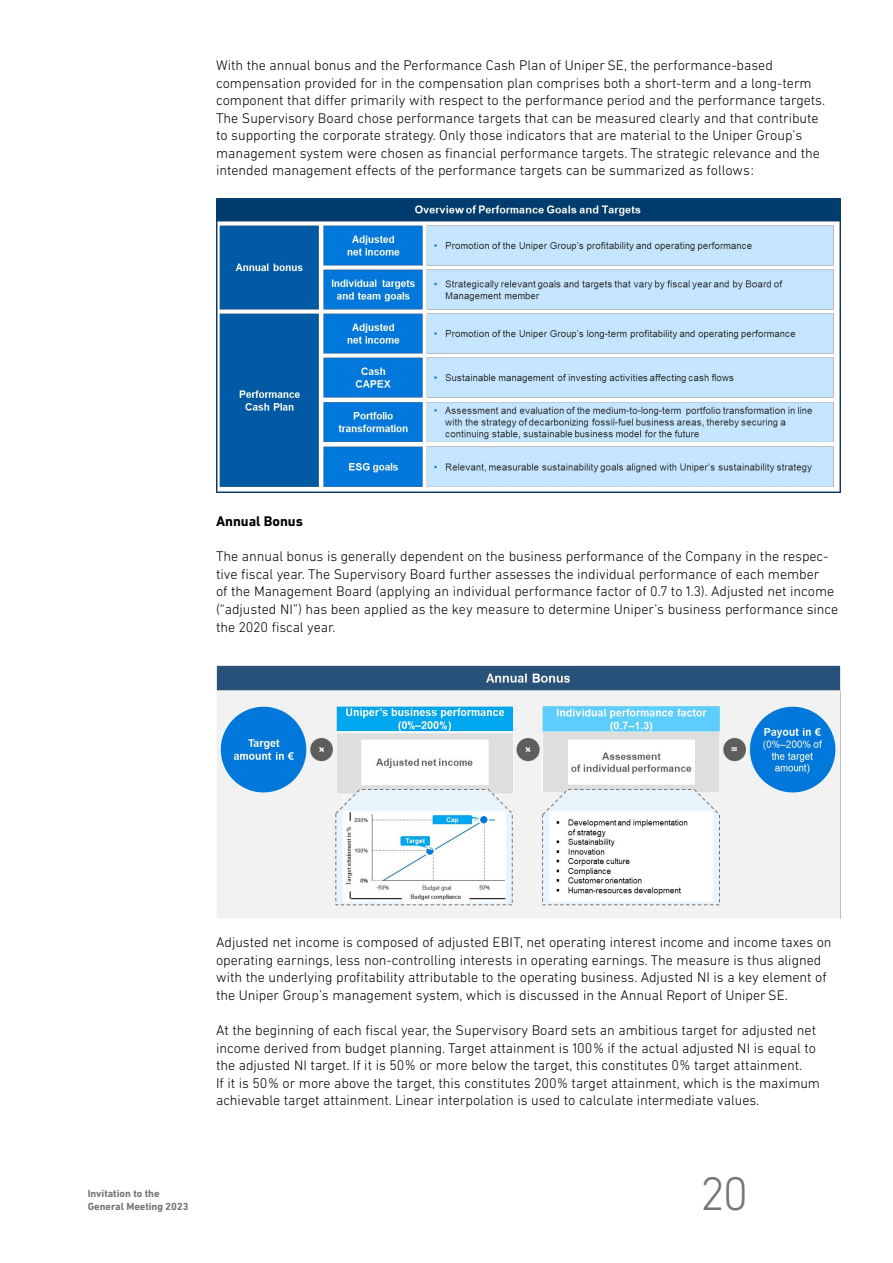
<style>
.page{position:relative;width:893px;height:1263px;background:#fff}
.page>*{position:absolute;margin:0;border:0;box-sizing:border-box;transform-origin:0 0}
.t1{font:300 48px "DIN Next LT Pro";color:#77756f}
.t2{font:300 14.25px/17.5px "DIN Next LT Pro";letter-spacing:-.005em;color:#000}
.H4{font:700 14.25px "DIN Next LT Pro";letter-spacing:-.005em;color:#000}
.t3{font:700 10.5px/13.2px "DIN Next LT Pro";letter-spacing:-.005em;color:#77756f}
.s1{font-size:14.1px}
</style>
<div class="page">
<img style="left:216px;top:199px;width:624px;height:294px">
<img style="left:216px;top:666px;width:624px;height:252px">
<p class="t2" style="left:216px;top:56px;width:611px">With the annual bonus and the Performance Cash Plan of Uniper <span class="s1">SE</span>, the performance-based compensation provided for in the compensation plan comprises both a short-term and a long-term component that differ primarily with respect to the performance period and the performance targets.<br>The Supervisory Board chose performance targets that can be measured clearly and that contribute to supporting the corporate strategy. Only those indicators that are material to the Uniper Group’s management system were chosen as financial performance targets. The strategic relevance and the intended management effects of the performance targets can be summarized as follows:</p>
<h3 class="H4" style="left:216px;top:513px;width:88px">Annual Bonus</h3>
<p class="t2" style="left:216px;top:547px;width:624px">The annual bonus is generally dependent on the business performance of the Company in the respec&shy;tive fiscal year. The Supervisory Board further assesses the individual performance of each member<br>of the Management Board (applying an individual performance factor of 0.7 to 1.3). Adjusted net income (“adjusted <span class="s1">NI</span>”) has been applied as the key measure to determine Uniper’s business performance since the 2020 fiscal year.</p>
<p class="t3" style="left:88px;top:1187px;width:102px">Invitation to the<br>General Meeting 2023</p>
<p class="t2" style="left:216px;top:933px;width:617px">Adjusted net income is composed of adjusted <span class="s1">EBIT</span>, net operating interest income and income taxes on operating earnings, less non-controlling interests in operating earnings. The measure is thus aligned with the underlying profitability attributable to the operating business. Adjusted <span class="s1">NI</span> is a key element of the Uniper Group’s management system, which is discussed in the Annual Report of Uniper <span class="s1">SE</span>.</p>
<p class="t2" style="left:216px;top:1021px;width:605px">At the beginning of each fiscal year, the Supervisory Board sets an ambitious target for adjusted net income derived from budget planning. Target attainment is 100% if the actual adjusted <span class="s1">NI</span> is equal to the adjusted <span class="s1">NI</span> target. If it is 50% or more below the target, this constitutes 0% target attainment.<br>If it is 50% or more above the target, this constitutes 200% target attainment, which is the maximum achievable target attainment. Linear interpolation is used to calculate intermediate values.</p>
<h1 class="t1" style="left:700px;top:1166px;width:50px">20</h1>
</div>
